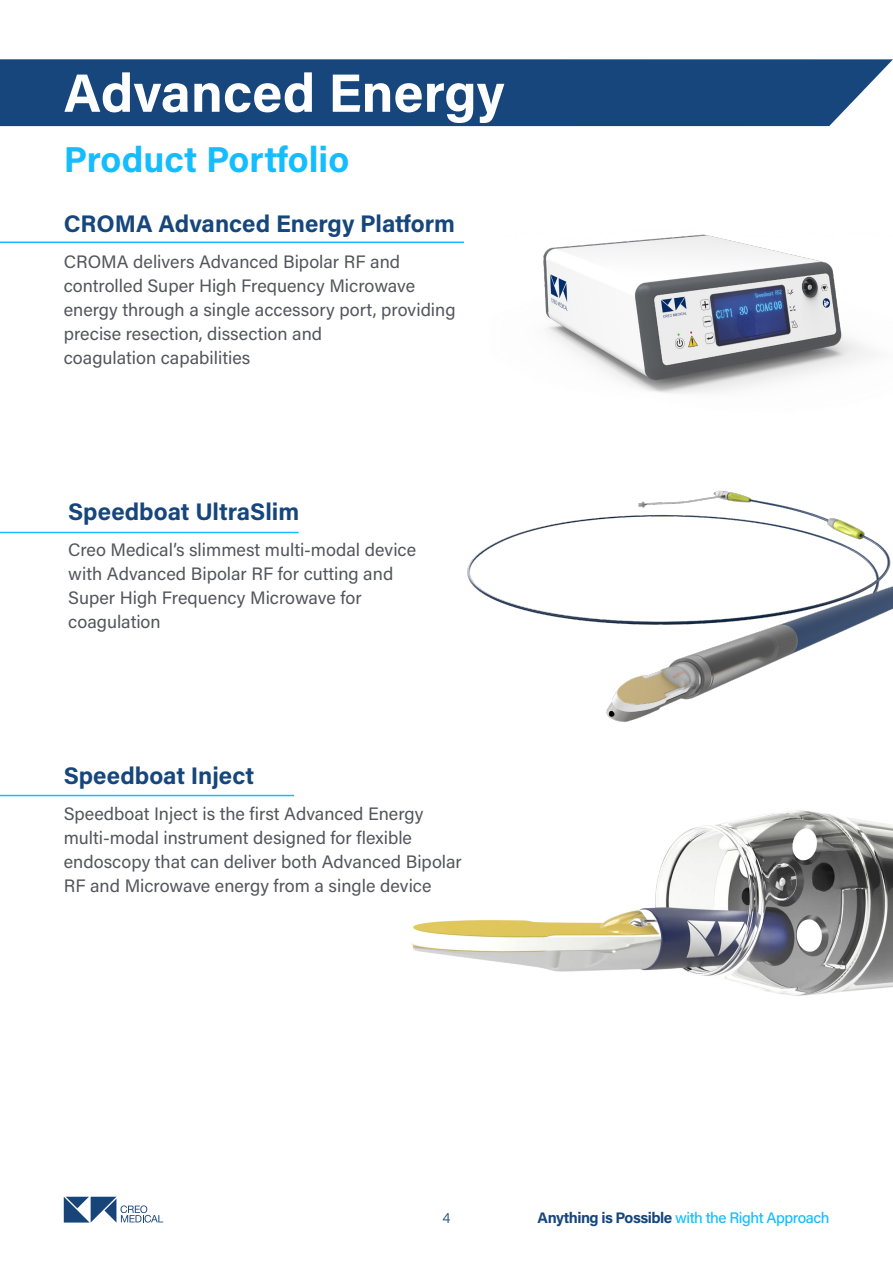
<style>
.page{position:relative;width:893px;height:1263px;background:#fff}
.page>*{position:absolute;margin:0;border:0;box-sizing:border-box;transform-origin:0 0}
.t1{font:700 54px "Acumin Pro";color:#fff}
.t2{font:700 36px "Acumin Pro";color:#15bdff}
.Paragraph_Style_1{font:700 24px "Acumin Pro";color:#16467b}
.Paragraph_Style_1-2{font:18px/24px "Acumin Pro";color:#54565b}
.t3{font:500 15.3px "Acumin Pro";letter-spacing:-.03em;color:#15bdff}
.t4{font:300 15px "Acumin Pro";color:#16467b}
.s1{font-weight:700;color:#16467b}
</style>
<div class="page">
<svg style="left:64px;top:1197px;width:99px;height:25px"></svg>
<div style="left:0;top:59px;width:893px;height:67px;background:#16467b"></div>
<img style="left:543px;top:234px;width:328px;height:159px">
<hr style="left:0;top:241px;width:464px;height:2px;background:#15bdff">
<hr style="left:0;top:532px;width:299px;height:1px;background:#15bdff">
<hr style="left:0;top:795px;width:294px;height:1px;background:#15bdff">
<img style="left:411px;top:810px;width:482px;height:186px">
<img style="left:467px;top:490px;width:426px;height:232px">
<p class="t1" style="left:64px;top:55px;width:442px">Advanced Energy</p>
<p class="t2" style="left:64px;top:134px;width:287px">Product Portfolio</p>
<p class="Paragraph_Style_1" style="left:64px;top:207px;width:393px">CROMA Advanced Energy Platform</p>
<p class="Paragraph_Style_1-2" style="left:64px;top:249px;width:393px">CROMA delivers Advanced Bipolar RF and controlled Super High Frequency Microwave energy through a single accessory port, providing precise resection, dissection and</p>
<p class="Paragraph_Style_1-2" style="left:64px;top:345px;width:188px">coagulation capabilities</p>
<p class="Paragraph_Style_1" style="left:68px;top:495px;width:233px">Speedboat UltraSlim</p>
<p class="Paragraph_Style_1-2" style="left:68px;top:537px;width:349px">Creo Medical’s slimmest multi-modal device with Advanced Bipolar RF for cutting and Super High Frequency Microwave for coagulation</p>
<p class="Paragraph_Style_1" style="left:64px;top:759px;width:192px">Speedboat Inject</p>
<p class="Paragraph_Style_1-2" style="left:64px;top:801px;width:400px">Speedboat Inject is the first Advanced Energy multi-modal instrument designed for flexible endoscopy that can deliver both Advanced Bipolar RF and Microwave energy from a single device</p>
<p class="t4" style="left:442px;top:1207px;width:9px">4</p>
<p class="t3" style="left:538px;top:1206px;width:294px"><span class="s1">Anything is Possible</span> with the Right Approach</p>
</div>
